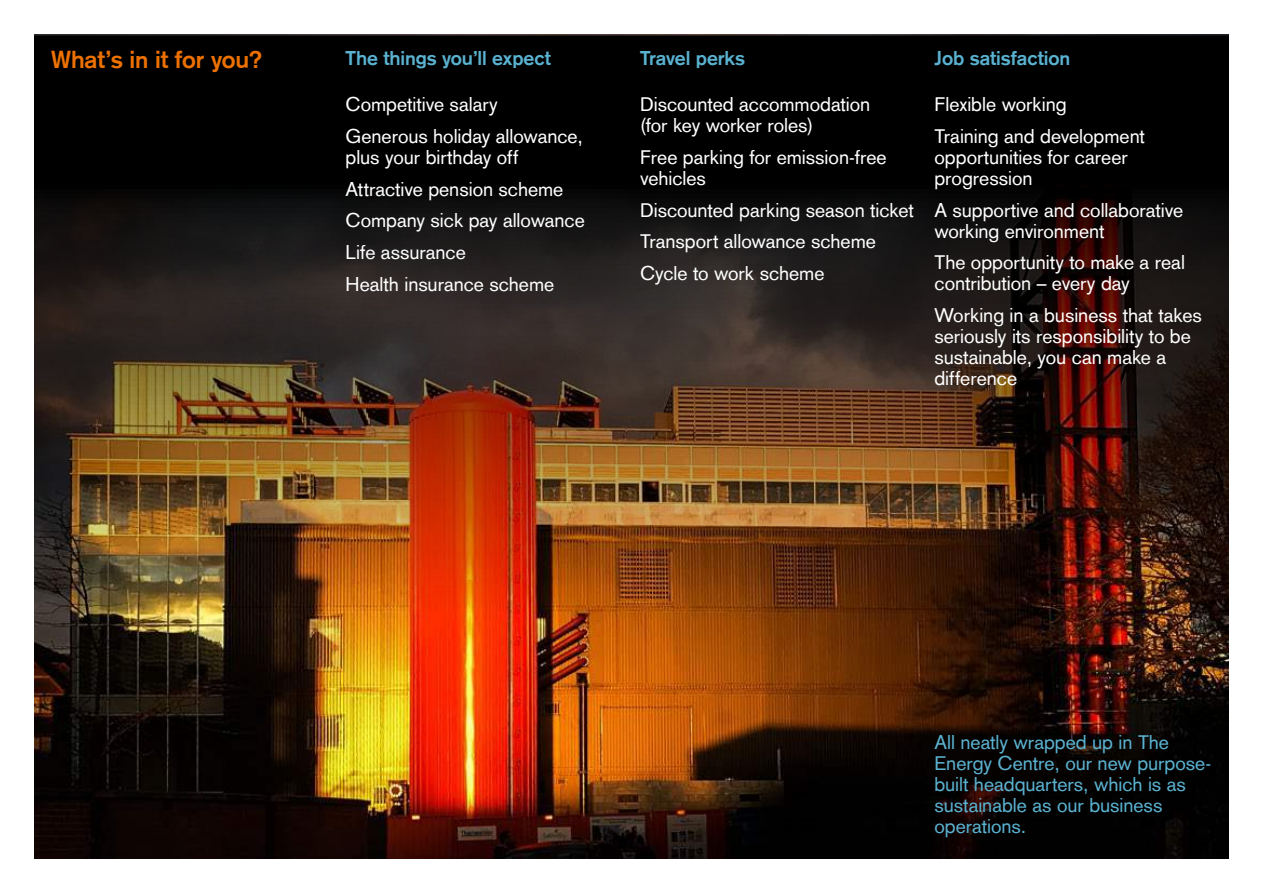
<style>
.page{position:relative;width:1263px;height:893px;background:#fff}
.page>*{position:absolute;margin:0;border:0;box-sizing:border-box;transform-origin:0 0}
.t1{font:700 24px "Akzidenz Grotesk";letter-spacing:-.005em;color:#ed7102}
.t2{font:19.5px/31.7px "Akzidenz Grotesk";letter-spacing:-.005em;color:#fff}
.t3{font:19.5px/21px "Akzidenz Grotesk";letter-spacing:-.005em;color:#5ab2d1}
.t4{font:700 19.5px "Akzidenz Grotesk";letter-spacing:-.005em;color:#5ab2d1}
</style>
<div class="page">
<img style="left:34px;top:34px;width:1195px;height:825px">
<img style="left:34px;top:36px;width:1195px;height:585px">
<p class="t1" style="left:51px;top:51px;width:213px">What’s in it for you?</p>
<p class="t4" style="left:345px;top:51px;width:207px">The things you’ll expect</p>
<p class="t2" style="left:345px;top:91px;width:239px">Competitive salary<br>Generous holiday allowance,</p>
<p class="t2" style="left:345px;top:143px;width:241px">plus your birthday off<br>Attractive pension scheme<br>Company sick pay allowance<br>Life assurance<br>Health insurance scheme</p>
<p class="t4" style="left:640px;top:51px;width:106px">Travel perks</p>
<p class="t2" style="left:640px;top:96px;width:232px;line-height:21px">Discounted accommodation (for key worker roles)</p>
<p class="t2" style="left:640px;top:149px;width:248px;line-height:21px">Free parking for emission-free vehicles</p>
<p class="t2" style="left:640px;top:196px;width:275px">Discounted parking season ticket<br>Transport allowance scheme<br>Cycle to work scheme</p>
<p class="t4" style="left:934px;top:51px;width:137px">Job satisfaction</p>
<p class="t2" style="left:934px;top:91px;width:212px">Flexible working<br>Training and development</p>
<p class="t2" style="left:934px;top:149px;width:195px;line-height:21px">opportunities for career progression</p>
<p class="t2" style="left:934px;top:201px;width:250px;line-height:21px">A supportive and collaborative working environment</p>
<p class="t2" style="left:934px;top:254px;width:252px;line-height:21px">The opportunity to make a real contribution – every day</p>
<p class="t2" style="left:934px;top:307px;width:269px;line-height:21px">Working in a business that takes seriously its responsibility to be sustainable, you can make a difference</p>
<p class="t3" style="left:934px;top:733px;width:278px">All neatly wrapped up in The<br>Energy Centre, our new purpose&shy;built headquarters, which is as sustainable as our business operations.</p>
</div>
